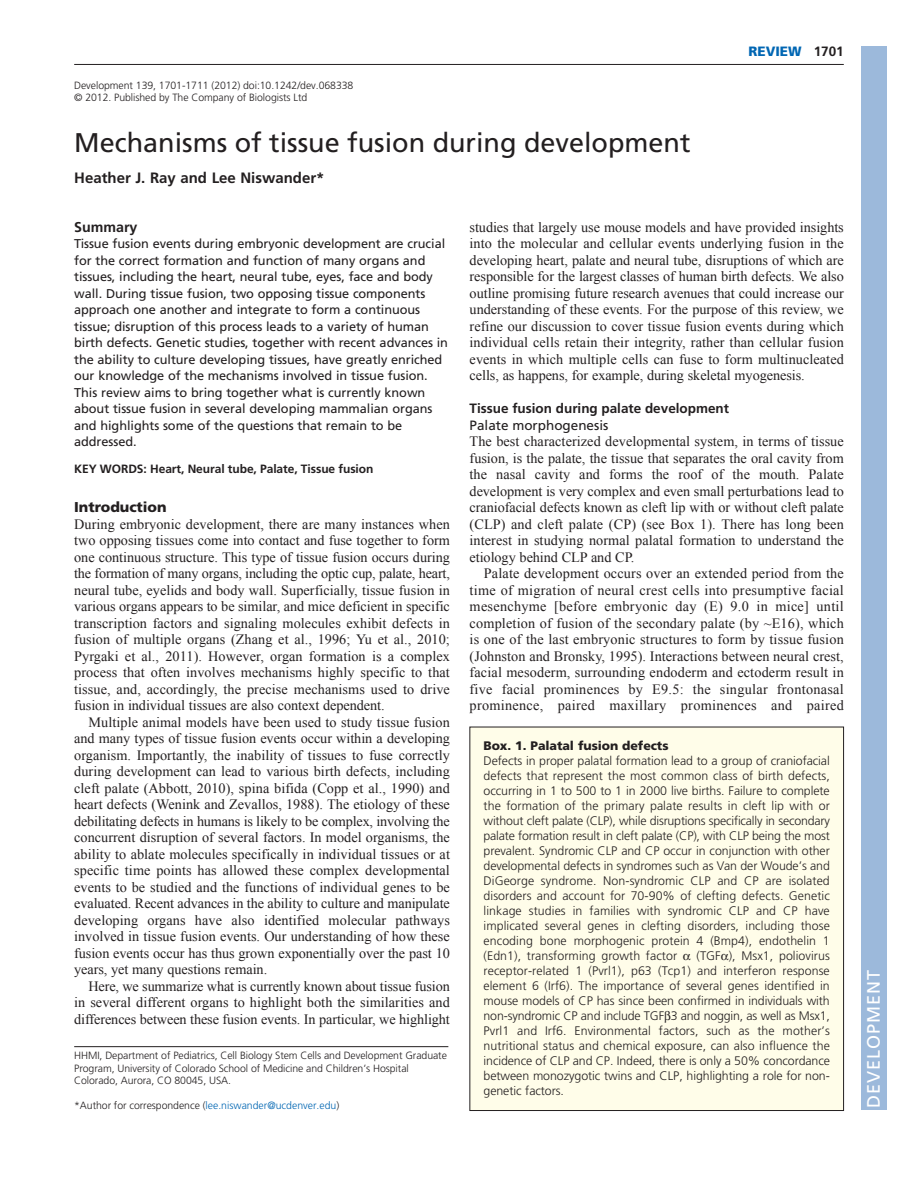
<style>
.page{position:relative;width:918px;height:1188px;background:#fff}
.page>*{position:absolute;margin:0;border:0;box-sizing:border-box;transform-origin:0 0}
.t1{font:27px "Frutiger LT Std";color:#231f20}
.t2{font:18px "Frutiger LT Std";letter-spacing:.055em;color:#fff}
.t3{font:700 15px "Frutiger LT Std";color:#231f20}
.t4{font:14.25px/16.5px "Times New Roman";letter-spacing:-.005em;color:#231f20;text-align:justify}
.t5{font:900 14.25px "Frutiger LT Std";color:#231f20}
.t6{font:700 14.25px "Frutiger LT Std";color:#231f20}
.t7{font:700 13.5px "Frutiger LT Std";color:#231f20}
.t8{font:13.5px "Frutiger LT Std";color:#231f20}
.t9{font:900 13.5px "Frutiger LT Std";color:#0166b3}
.t10{font:12.75px/16.5px "Frutiger LT Std";letter-spacing:-.005em;color:#231f20}
.t11{font:300 12.3px/15px "Frutiger LT Std";color:#231f20;text-align:justify}
.t12{font:900 12.3px "Frutiger LT Std";letter-spacing:-.005em;color:#231f20}
.t13{font:700 12px "Frutiger LT Std";letter-spacing:-.005em;color:#231f20}
.t14{font:300 10.5px/12.5px "Frutiger LT Std";letter-spacing:-.005em;color:#231f20}
.s1{color:#0166b3}
</style>
<div class="page">
<hr style="left:74px;top:1046px;width:374px;height:1px;background:#231f20">
<hr style="left:74px;top:64px;width:770px;height:1px;background:#231f20">
<div style="left:470px;top:727px;width:374px;height:384px;background:#fffde9"></div>
<div style="left:470px;top:727px;width:374px;height:384px;border:1px solid #231f20"></div>
<div style="left:861px;top:46px;width:25px;height:1064px;background:#9cb9db"></div>
<p class="t14" style="left:74px;top:81px;width:281px;line-height:12px">Development 139, 1701-1711 (2012) doi:10.1242/dev.068338 © 2012. Published by The Company of Biologists Ltd</p>
<h1 class="t1" style="left:74px;top:130px;width:618px">Mechanisms of tissue fusion during development</h1>
<p class="t3" style="left:74px;top:172px;width:252px">Heather J. Ray and Lee Niswander*</p>
<p class="t9" style="left:748px;top:44px;width:55px">REVIEW</p>
<p class="t7" style="left:814px;top:46px;width:32px">1701</p>
<p class="t6" style="left:74px;top:221px;width:65px">Summary</p>
<p class="t10" style="left:74px;top:236px;width:375px">Tissue fusion events during embryonic development are crucial for the correct formation and function of many organs and tissues, including the heart, neural tube, eyes, face and body wall. During tissue fusion, two opposing tissue components approach one another and integrate to form a continuous tissue; disruption of this process leads to a variety of human birth defects. Genetic studies, together with recent advances in the ability to culture developing tissues, have greatly enriched our knowledge of the mechanisms involved in tissue fusion.<br>This review aims to bring together what is currently known about tissue fusion in several developing mammalian organs and highlights some of the questions that remain to be addressed.</p>
<p class="t13" style="left:74px;top:464px;width:301px">KEY WORDS: Heart, Neural tube, Palate, Tissue fusion</p>
<p class="t5" style="left:74px;top:499px;width:94px">Introduction</p>
<p class="t4" style="left:74px;top:516px;width:377px">During embryonic development, there are many instances when two opposing tissues come into contact and fuse together to form one continuous structure. This type of tissue fusion occurs during the formation of many organs, including the optic cup, palate, heart, neural tube, eyelids and body wall. Superficially, tissue fusion in various organs appears to be similar, and mice deficient in specific transcription factors and signaling molecules exhibit defects in fusion of multiple organs (Zhang et al., 1996; Yu et al., 2010; Pyrgaki et al., 2011). However, organ formation is a complex process that often involves mechanisms highly specific to that tissue, and, accordingly, the precise mechanisms used to drive fusion in individual tissues are also context dependent.</p>
<p class="t4" style="left:74px;top:714px;width:377px;text-indent:14px">Multiple animal models have been used to study tissue fusion and many types of tissue fusion events occur within a developing organism. Importantly, the inability of tissues to fuse correctly during development can lead to various birth defects, including cleft palate (Abbott, 2010), spina bifida (Copp et al., 1990) and heart defects (Wenink and Zevallos, 1988). The etiology of these debilitating defects in humans is likely to be complex, involving the concurrent disruption of several factors. In model organisms, the ability to ablate molecules specifically in individual tissues or at specific time points has allowed these complex developmental events to be studied and the functions of individual genes to be evaluated. Recent advances in the ability to culture and manipulate developing organs have also identified molecular pathways involved in tissue fusion events. Our understanding of how these fusion events occur has thus grown exponentially over the past 10 years, yet many questions remain.</p>
<p class="t4" style="left:74px;top:978px;width:377px;text-indent:14px">Here, we summarize what is currently known about tissue fusion in several different organs to highlight both the similarities and differences between these fusion events. In particular, we highlight</p>
<p class="t14" style="left:74px;top:1050px;width:374px">HHMI, Department of Pediatrics, Cell Biology Stem Cells and Development Graduate<br>Program, University of Colorado School of Medicine and Children’s Hospital<br>Colorado, Aurora, CO 80045, USA.</p>
<p class="t14" style="left:74px;top:1100px;width:267px">*Author for correspondence (<span class="s1">lee.niswander@ucdenver.edu</span>)</p>
<p class="t4" style="left:470px;top:219px;width:376px">studies that largely use mouse models and have provided insights into the molecular and cellular events underlying fusion in the developing heart, palate and neural tube, disruptions of which are responsible for the largest classes of human birth defects. We also outline promising future research avenues that could increase our understanding of these events. For the purpose of this review, we refine our discussion to cover tissue fusion events during which individual cells retain their integrity, rather than cellular fusion events in which multiple cells can fuse to form multinucleated cells, as happens, for example, during skeletal myogenesis.</p>
<p class="t7" style="left:470px;top:403px;width:261px">Tissue fusion during palate development</p>
<p class="t8" style="left:470px;top:419px;width:140px">Palate morphogenesis</p>
<p class="t4" style="left:470px;top:433px;width:376px">The best characterized developmental system, in terms of tissue fusion, is the palate, the tissue that separates the oral cavity from the nasal cavity and forms the roof of the mouth. Palate development is very complex and even small perturbations lead to craniofacial defects known as cleft lip with or without cleft palate (CLP) and cleft palate (CP) (see Box 1). There has long been interest in studying normal palatal formation to understand the etiology behind CLP and CP.</p>
<p class="t4" style="left:470px;top:565px;width:376px;text-indent:14px">Palate development occurs over an extended period from the time of migration of neural crest cells into presumptive facial mesenchyme [before embryonic day (E) 9.0 in mice] until completion of fusion of the secondary palate (by ~E16), which is one of the last embryonic structures to form by tissue fusion (Johnston and Bronsky, 1995). Interactions between neural crest, facial mesoderm, surrounding endoderm and ectoderm result in five facial prominences by E9.5: the singular frontonasal prominence, paired maxillary prominences and paired</p>
<p class="t12" style="left:484px;top:739px;width:187px">Box. 1. Palatal fusion defects</p>
<p class="t11" style="left:484px;top:754px;width:348px">Defects in proper palatal formation lead to a group of craniofacial defects that represent the most common class of birth defects, occurring in 1 to 500 to 1 in 2000 live births. Failure to complete the formation of the primary palate results in cleft lip with or without cleft palate (CLP), while disruptions specifically in secondary palate formation result in cleft palate (CP), with CLP being the most prevalent. Syndromic CLP and CP occur in conjunction with other developmental defects in syndromes such as Van der Woude’s and DiGeorge syndrome. Non-syndromic CLP and CP are isolated disorders and account for 70-90% of clefting defects. Genetic linkage studies in families with syndromic CLP and CP have implicated several genes in clefting disorders, including those encoding bone morphogenic protein 4 (Bmp4), endothelin 1 (Edn1), transforming growth factor</p>
<p class="t11" style="left:484px;top:949px;width:348px;text-indent:213px">(TGF ), Msx1, poliovirus receptor-related 1 (Pvrl1), p63 (Tcp1) and interferon response element 6 (Irf6). The importance of several genes identified in mouse models of CP has since been confirmed in individuals with non-syndromic CP and include TGF 3 and noggin, as well as Msx1, Pvrl1 and Irf6. Environmental factors, such as the mother’s nutritional status and chemical exposure, can also influence the incidence of CLP and CP. Indeed, there is only a 50% concordance between monozygotic twins and CLP, highlighting a role for non&shy;genetic factors.</p>
<p class="t2" style="left:863px;top:1108px;width:140px;rotate:-90deg">DEVELOPMENT</p>
</div>
